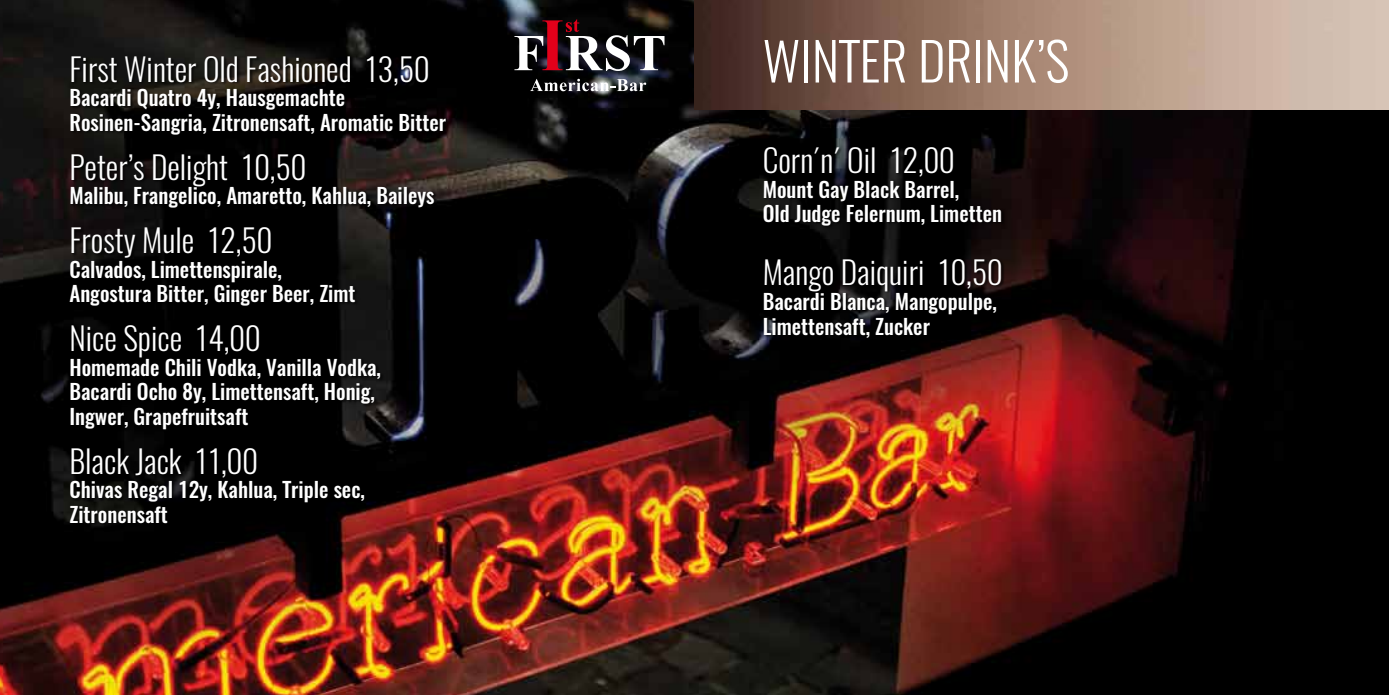
<style>
.page{position:relative;width:1389px;height:695px;background:#fff}
.page>*{position:absolute;margin:0;border:0;box-sizing:border-box;transform-origin:0 0}
.t1{font:300 52.5px "Oswald";color:#fff}
.t2{font:300 31.5px "Oswald";color:#fff}
.t3{font:500 21px/24.5px "Oswald";color:#fff}
</style>
<div class="page">
<div style="left:0;top:0;width:1389px;height:694px;background:#000"></div>
<img style="left:0;top:0;width:1314px;height:694px">
<div style="left:70px;top:56px;width:380px;height:470px;background:#000;opacity:.75"></div>
<div style="left:763px;top:148px;width:242px;height:194px;background:#000;opacity:.75"></div>
<img style="left:694px;top:0;width:695px;height:109px">
<svg style="left:530px;top:79px;width:116px;height:12px"></svg>
<svg style="left:514px;top:19px;width:151px;height:52px"></svg>
<h2 class="t2" style="left:69px;top:48px;width:362px">First Winter Old Fashioned 13,50</h2>
<p class="t3" style="left:69px;top:86px;width:378px">Bacardi Quatro 4y, Hausgemachte<br>Rosinen-Sangria, Zitronensaft, Aromatic Bitter</p>
<h2 class="t2" style="left:69px;top:146px;width:238px">Peter’s Delight 10,50</h2>
<p class="t3" style="left:69px;top:184px;width:367px">Malibu, Frangelico, Amaretto, Kahlua, Baileys</p>
<h2 class="t2" style="left:69px;top:219px;width:204px">Frosty Mule 12,50</h2>
<p class="t3" style="left:69px;top:257px;width:288px">Calvados, Limettenspirale,<br>Angostura Bitter, Ginger Beer, Zimt</p>
<h2 class="t2" style="left:69px;top:317px;width:193px">Nice Spice 14,00</h2>
<p class="t3" style="left:69px;top:355px;width:313px">Homemade Chili Vodka, Vanilla Vodka,<br>Bacardi Ocho 8y, Limettensaft, Honig,<br>Ingwer, Grapefruitsaft</p>
<h2 class="t2" style="left:69px;top:440px;width:190px">Black Jack 11,00</h2>
<p class="t3" style="left:69px;top:478px;width:297px">Chivas Regal 12y, Kahlua, Triple sec,<br>Zitronensaft</p>
<h1 class="t1" style="left:763px;top:26px;width:303px">winter Drink’s</h1>
<h2 class="t2" style="left:763px;top:139px;width:194px">Corn´n´ Oil 12,00</h2>
<p class="t3" style="left:763px;top:177px;width:241px">Mount Gay Black Barrel,<br>Old Judge Felernum, Limetten</p>
<h2 class="t2" style="left:763px;top:251px;width:242px">Mango Daiquiri 10,50</h2>
<p class="t3" style="left:763px;top:289px;width:236px;line-height:25.2px">Bacardi Blanca, Mangopulpe,<br>Limettensaft, Zucker</p>
</div>
